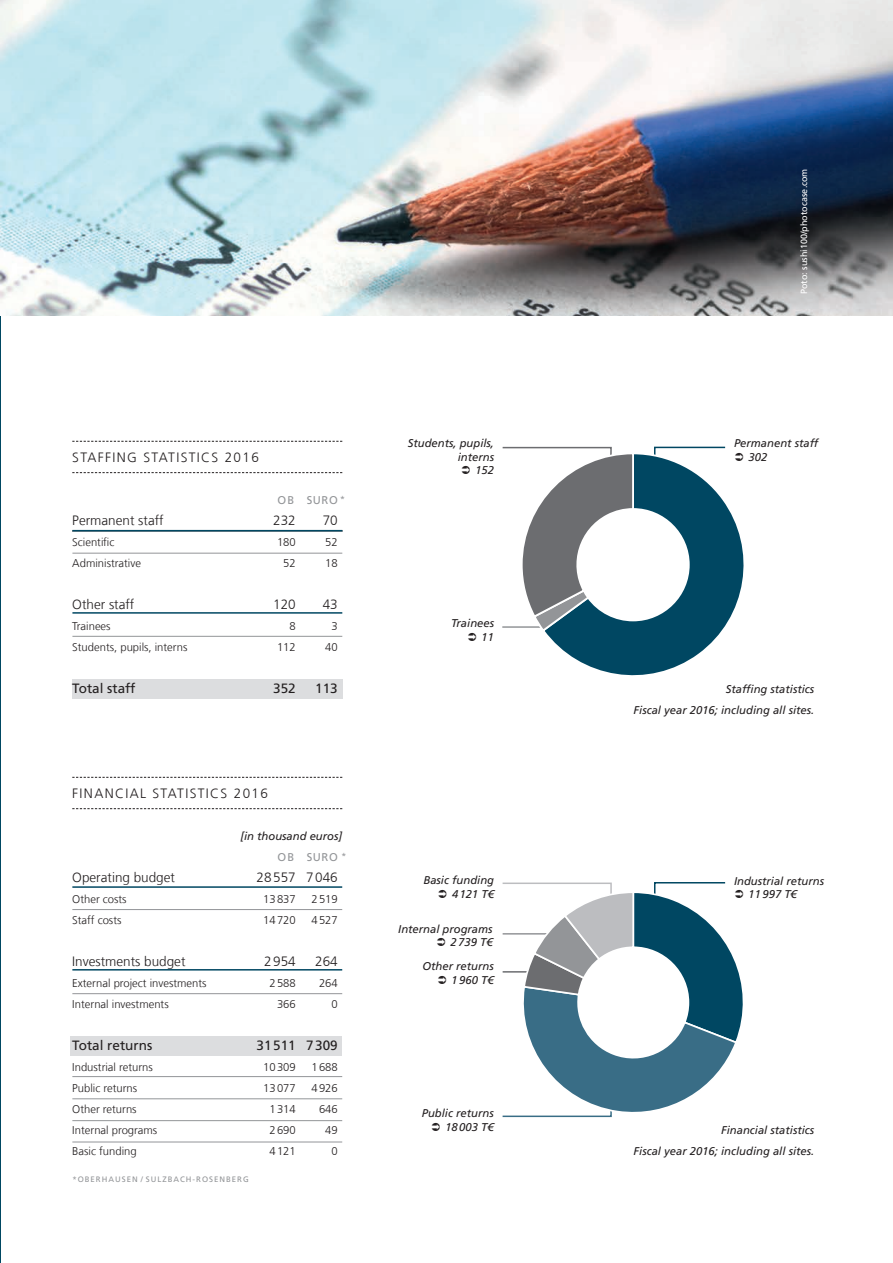
<style>
.page{position:relative;width:893px;height:1263px;background:#fff}
.page>*{position:absolute;margin:0;border:0;box-sizing:border-box;transform-origin:0 0}
.t1{font:300 13.5px "Frutiger LT Com";color:#231f20}
.t2{font:300 13.5px "Frutiger LT Com";letter-spacing:.1em;color:#231f20}
.t3{font:13.5px "Frutiger LT Com";color:#231f20}
.t4{font:italic 11.25px/13.5px "Frutiger LT Com";color:#231f20;text-align:right}
.t5{font:300 11.25px "Frutiger LT Com";color:#231f20}
.t6{font:11.25px "Frutiger LT Com";letter-spacing:.05em;color:#939598}
.t7{font:9px "Frutiger LT Com";color:#fff}
.t8{font:8.7px "Frutiger LT Com";color:#939598}
.t9{font:7.8px "Frutiger LT Com";letter-spacing:.125em;color:#939598}
</style>
<div class="page">
<hr style="left:0;top:0;width:1px;height:1263px;background:#004762">
<div style="left:71px;top:1036px;width:271px;height:20px;background:#dcdddf"></div>
<div style="left:72px;top:679px;width:270px;height:20px;background:#dcdddf"></div>
<svg style="left:72px;top:441px;width:270px;height:1px"></svg>
<svg style="left:72px;top:472px;width:270px;height:1px"></svg>
<svg style="left:72px;top:777px;width:270px;height:1px"></svg>
<svg style="left:72px;top:808px;width:270px;height:1px"></svg>
<hr style="left:72px;top:531px;width:270px;height:1px;background:#939598">
<hr style="left:72px;top:530px;width:270px;height:1px;background:#004762">
<hr style="left:72px;top:612px;width:270px;height:2px;background:#004762">
<hr style="left:72px;top:636px;width:270px;height:1px;background:#939598">
<hr style="left:72px;top:553px;width:270px;height:1px;background:#939598">
<hr style="left:72px;top:886px;width:270px;height:2px;background:#004762">
<hr style="left:72px;top:909px;width:270px;height:1px;background:#939598">
<hr style="left:72px;top:969px;width:270px;height:1px;background:#004762">
<hr style="left:72px;top:993px;width:270px;height:1px;background:#939598">
<hr style="left:72px;top:1076px;width:270px;height:1px;background:#939598">
<hr style="left:72px;top:1098px;width:270px;height:1px;background:#939598">
<hr style="left:72px;top:1120px;width:270px;height:1px;background:#939598">
<hr style="left:72px;top:1141px;width:270px;height:1px;background:#939598">
<svg style="left:654px;top:446px;width:72px;height:5px"></svg>
<img style="left:1px;top:0;width:892px;height:315px">
<svg style="left:546px;top:451px;width:198px;height:225px"></svg>
<svg style="left:502px;top:446px;width:133px;height:187px"></svg>
<svg style="left:502px;top:882px;width:241px;height:236px"></svg>
<svg style="left:735px;top:452px;width:8px;height:9px"></svg>
<p class="t2" style="left:72px;top:449px;width:188px">STAFFING STATISTICS 2016</p>
<p class="t8" style="left:340px;top:494px;width:6px">*</p>
<p class="t6" style="left:277px;top:493px;width:62px">OB SURO</p>
<p class="t1" style="left:72px;top:512px;width:93px">Permanent staff</p>
<p class="t1" style="left:273px;top:512px;width:24px">232</p>
<p class="t1" style="left:323px;top:512px;width:17px">70</p>
<p class="t5" style="left:72px;top:536px;width:44px">Scientific</p>
<p class="t5" style="left:277px;top:536px;width:20px">180</p>
<p class="t5" style="left:325px;top:536px;width:14px">52</p>
<p class="t5" style="left:72px;top:557px;width:70px">Administrative</p>
<p class="t5" style="left:283px;top:557px;width:14px">52</p>
<p class="t5" style="left:325px;top:557px;width:14px">18</p>
<p class="t1" style="left:72px;top:596px;width:63px">Other staff</p>
<p class="t1" style="left:273px;top:596px;width:24px">120</p>
<p class="t1" style="left:323px;top:596px;width:17px">43</p>
<p class="t5" style="left:72px;top:620px;width:40px">Trainees</p>
<p class="t5" style="left:290px;top:620px;width:8px">8</p>
<p class="t5" style="left:332px;top:620px;width:8px">3</p>
<p class="t5" style="left:72px;top:641px;width:117px">Students, pupils, interns</p>
<p class="t5" style="left:277px;top:641px;width:20px">112</p>
<p class="t5" style="left:325px;top:641px;width:14px">40</p>
<p class="t3" style="left:72px;top:680px;width:65px">Total staff</p>
<p class="t3" style="left:273px;top:680px;width:24px">352</p>
<p class="t3" style="left:315px;top:680px;width:24px">113</p>
<p class="t2" style="left:72px;top:785px;width:197px">FINANCIAL STATISTICS 2016</p>
<p class="t4" style="left:240px;top:829px;width:103px">[in thousand euros]</p>
<p class="t8" style="left:341px;top:851px;width:6px">*</p>
<p class="t6" style="left:277px;top:850px;width:62px">OB SURO</p>
<p class="t1" style="left:72px;top:869px;width:104px">Operating budget</p>
<p class="t1" style="left:257px;top:869px;width:83px">28557 7046</p>
<p class="t5" style="left:72px;top:893px;width:56px">Other costs</p>
<p class="t5" style="left:263px;top:893px;width:34px">13837</p>
<p class="t5" style="left:311px;top:893px;width:28px">2519</p>
<p class="t5" style="left:72px;top:914px;width:51px">Staff costs</p>
<p class="t5" style="left:263px;top:914px;width:34px">14720</p>
<p class="t5" style="left:311px;top:914px;width:28px">4527</p>
<p class="t1" style="left:72px;top:953px;width:115px">Investments budget</p>
<p class="t1" style="left:264px;top:953px;width:33px">2954</p>
<p class="t1" style="left:315px;top:953px;width:24px">264</p>
<p class="t5" style="left:72px;top:977px;width:136px">External project investments</p>
<p class="t5" style="left:269px;top:977px;width:28px">2588</p>
<p class="t5" style="left:319px;top:977px;width:20px">264</p>
<p class="t5" style="left:72px;top:998px;width:98px">Internal investments</p>
<p class="t5" style="left:277px;top:998px;width:20px">366</p>
<p class="t5" style="left:332px;top:998px;width:8px">0</p>
<p class="t3" style="left:72px;top:1037px;width:82px">Total returns</p>
<p class="t3" style="left:257px;top:1037px;width:83px">31511 7309</p>
<p class="t5" style="left:72px;top:1061px;width:82px">Industrial returns</p>
<p class="t5" style="left:263px;top:1061px;width:34px">10309</p>
<p class="t5" style="left:311px;top:1061px;width:28px">1688</p>
<p class="t5" style="left:72px;top:1082px;width:67px">Public returns</p>
<p class="t5" style="left:263px;top:1082px;width:34px">13077</p>
<p class="t5" style="left:311px;top:1082px;width:28px">4926</p>
<p class="t5" style="left:72px;top:1103px;width:66px">Other returns</p>
<p class="t5" style="left:269px;top:1103px;width:28px">1314</p>
<p class="t5" style="left:319px;top:1103px;width:20px">646</p>
<p class="t5" style="left:72px;top:1124px;width:87px">Internal programs</p>
<p class="t5" style="left:269px;top:1124px;width:28px">2690</p>
<p class="t5" style="left:325px;top:1124px;width:14px">49</p>
<p class="t5" style="left:72px;top:1145px;width:66px">Basic funding</p>
<p class="t5" style="left:269px;top:1145px;width:28px">4121</p>
<p class="t5" style="left:332px;top:1145px;width:8px">0</p>
<p class="t9" style="left:72px;top:1175px;width:178px">*OBERHAUSEN / SULZBACH-ROSENBERG</p>
<p class="t4" style="left:408px;top:437px;width:88px">Students, pupils, interns<br>152</p>
<p class="t4" style="left:451px;top:617px;width:44px">Trainees<br>11</p>
<p class="t4" style="left:423px;top:874px;width:72px">Basic funding<br>4121 T€</p>
<p class="t4" style="left:398px;top:922px;width:96px">Internal programs<br>2739 T€</p>
<p class="t4" style="left:422px;top:959px;width:73px">Other returns<br>1960 T€</p>
<p class="t4" style="left:422px;top:1106px;width:73px">Public returns<br>18003 T€</p>
<p class="t7" style="left:799px;top:294px;width:127px;rotate:-90deg">Poto: sushi100/photocase.com</p>
<p class="t4" style="left:749px;top:437px;width:71px;text-align:left;text-indent:-15px">Permanent staff<br>302</p>
<p class="t4" style="left:634px;top:679px;width:182px;line-height:21px">Staffing statistics<br>Fiscal year 2016; including all sites.</p>
<p class="t4" style="left:749px;top:874px;width:77px;text-align:left;text-indent:-15px">Industrial returns<br>11997 T€</p>
<p class="t4" style="left:634px;top:1120px;width:182px;line-height:21px">Financial statistics<br>Fiscal year 2016; including all sites.</p>
</div>
